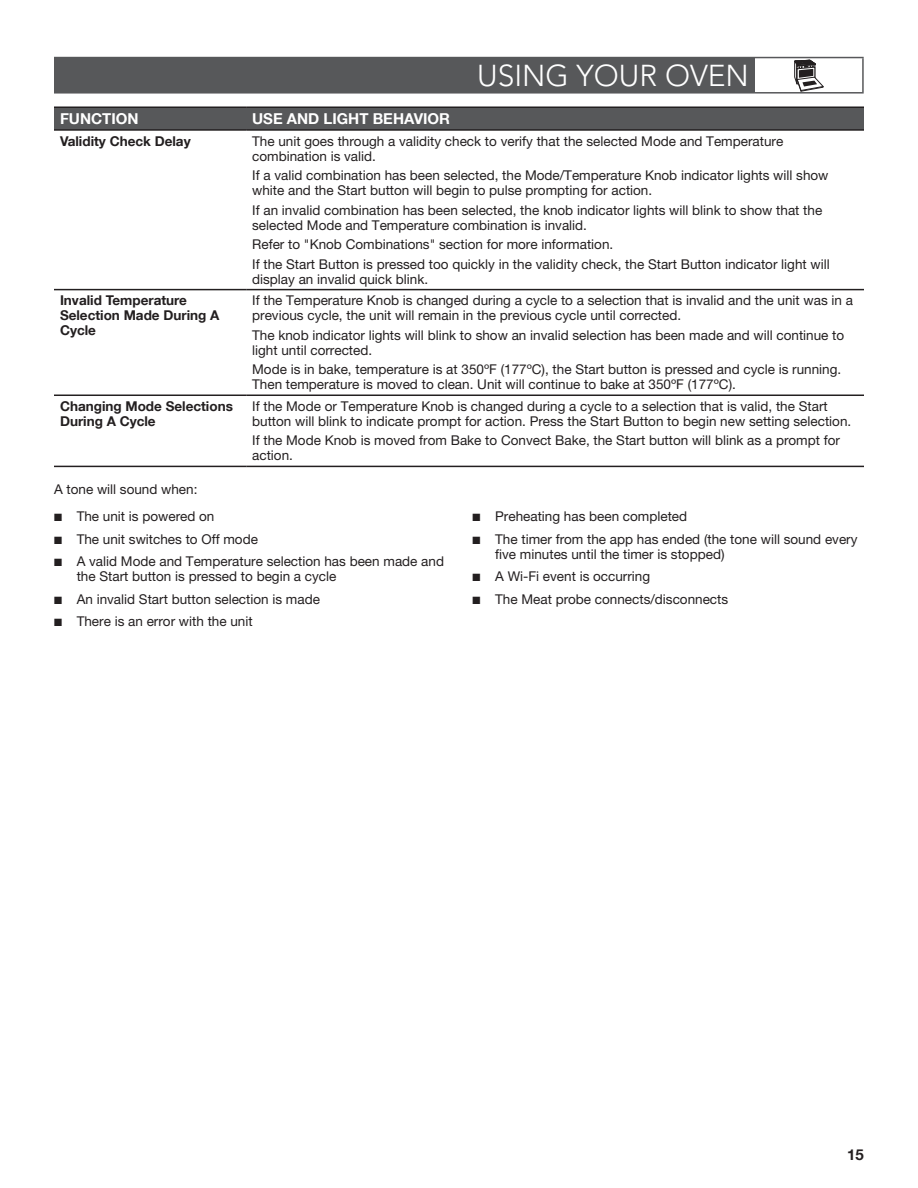
<style>
.page{position:relative;width:918px;height:1188px;background:#fff}
.page>*{position:absolute;margin:0;border:0;box-sizing:border-box;transform-origin:0 0}
.Heading_1_Right{font:300 30px "Avenir LT Std";color:#fff}
.t1{font:700 15px "Helvetica Neue LT Com";color:#fff}
.t2{font:700 15px "Helvetica Neue LT Com";color:#231f20}
.Body_Indent{font:13.5px/15px "Helvetica Neue LT Std";color:#231f20}
.Body{font:13.5px/15px "Helvetica Neue LT Std";color:#231f20}
.Bullet{font:13.5px/15px "Helvetica Neue LT Std";color:#231f20}
.Body-2{font:700 13.5px/15px "Helvetica Neue LT Com";color:#231f20}
.Whirlpool_Body_Copy{font:13.5px "Helvetica Neue LT Std";color:#231f20}
</style>
<div class="page">
<div style="left:55px;top:58px;width:700px;height:35px;background:#57585a"></div>
<hr style="left:54px;top:57px;width:701px;height:1px;background:#57585a">
<hr style="left:54px;top:58px;width:2px;height:34px;background:#57585a">
<hr style="left:755px;top:57px;width:109px;height:1px;background:#57585a">
<hr style="left:862px;top:58px;width:2px;height:34px;background:#57585a">
<hr style="left:54px;top:92px;width:701px;height:2px;background:#57585a">
<hr style="left:755px;top:92px;width:109px;height:2px;background:#57585a">
<svg style="left:794px;top:59px;width:30px;height:33px"></svg>
<div style="left:54px;top:108px;width:810px;height:21px;background:#57585a"></div>
<hr style="left:54px;top:106px;width:192px;height:2px;background:#231f20">
<hr style="left:246px;top:106px;width:618px;height:2px;background:#231f20">
<hr style="left:54px;top:129px;width:192px;height:2px;background:#231f20">
<hr style="left:246px;top:129px;width:618px;height:2px;background:#231f20">
<hr style="left:54px;top:289px;width:192px;height:1px;background:#231f20">
<hr style="left:246px;top:289px;width:618px;height:1px;background:#231f20">
<hr style="left:54px;top:395px;width:192px;height:1px;background:#231f20">
<hr style="left:246px;top:395px;width:618px;height:1px;background:#231f20">
<hr style="left:54px;top:466px;width:192px;height:1px;background:#231f20">
<hr style="left:246px;top:466px;width:618px;height:1px;background:#231f20">
<h1 class="Heading_1_Right" style="left:477px;top:58px;width:273px">USING YOUR OVEN</h1>
<p class="t1" style="left:60px;top:109px;width:80px">FUNCTION</p>
<p class="t1" style="left:252px;top:109px;width:199px">USE AND LIGHT BEHAVIOR</p>
<p class="Body-2" style="left:60px;top:133px;width:132px">Validity Check Delay</p>
<p class="Body" style="left:252px;top:133px;width:533px">The unit goes through a validity check to verify that the selected Mode and Temperature combination is valid.</p>
<p class="Body" style="left:252px;top:168px;width:578px">If a valid combination has been selected, the Mode/Temperature Knob indicator lights will show white and the Start button will begin to pulse prompting for action.</p>
<p class="Body" style="left:252px;top:202px;width:572px">If an invalid combination has been selected, the knob indicator lights will blink to show that the selected Mode and Temperature combination is invalid.</p>
<p class="Body" style="left:252px;top:237px;width:363px">Refer to "Knob Combinations" section for more information.</p>
<p class="Body" style="left:252px;top:256px;width:579px">If the Start Button is pressed too quickly in the validity check, the Start Button indicator light will display an invalid quick blink.</p>
<p class="Body-2" style="left:60px;top:293px;width:161px">Invalid Temperature<br>Selection Made During A<br>Cycle</p>
<p class="Body_Indent" style="left:252px;top:293px;width:602px">If the Temperature Knob is changed during a cycle to a selection that is invalid and the unit was in a previous cycle, the unit will remain in the previous cycle until corrected.</p>
<p class="Body_Indent" style="left:252px;top:327px;width:594px">The knob indicator lights will blink to show an invalid selection has been made and will continue to light until corrected.</p>
<p class="Body_Indent" style="left:252px;top:362px;width:591px">Mode is in bake, temperature is at 350oF (177oC), the Start button is pressed and cycle is running.<br>Then temperature is moved to clean. Unit will continue to bake at 350oF (177oC).</p>
<p class="Body-2" style="left:60px;top:398px;width:174px">Changing Mode Selections<br>During A Cycle</p>
<p class="Body_Indent" style="left:252px;top:398px;width:601px">If the Mode or Temperature Knob is changed during a cycle to a selection that is valid, the Start button will blink to indicate prompt for action. Press the Start Button to begin new setting selection.</p>
<p class="Body_Indent" style="left:252px;top:433px;width:589px">If the Mode Knob is moved from Bake to Convect Bake, the Start button will blink as a prompt for action.</p>
<p class="Whirlpool_Body_Copy" style="left:54px;top:481px;width:145px">A tone will sound when:</p>
<p class="Bullet" style="left:54px;top:509px;width:162px">■ The unit is powered on</p>
<p class="Bullet" style="left:54px;top:531px;width:205px">■ The unit switches to Off mode</p>
<p class="Bullet" style="left:77px;top:554px;width:369px;text-indent:-23px">■ A valid Mode and Temperature selection has been made and the Start button is pressed to begin a cycle</p>
<p class="Bullet" style="left:54px;top:591px;width:267px">■ An invalid Start button selection is made</p>
<p class="Bullet" style="left:54px;top:614px;width:200px">■ There is an error with the unit</p>
<p class="Bullet" style="left:472px;top:509px;width:216px">■ Preheating has been completed</p>
<p class="Bullet" style="left:495px;top:531px;width:364px;text-indent:-23px">■ The timer from the app has ended (the tone will sound every five minutes until the timer is stopped)</p>
<p class="Bullet" style="left:472px;top:569px;width:179px">■ A Wi-Fi event is occurring</p>
<p class="Bullet" style="left:472px;top:591px;width:257px">■ The Meat probe connects/disconnects</p>
<p class="t2" style="left:847px;top:1145px;width:18px">15</p>
</div>
